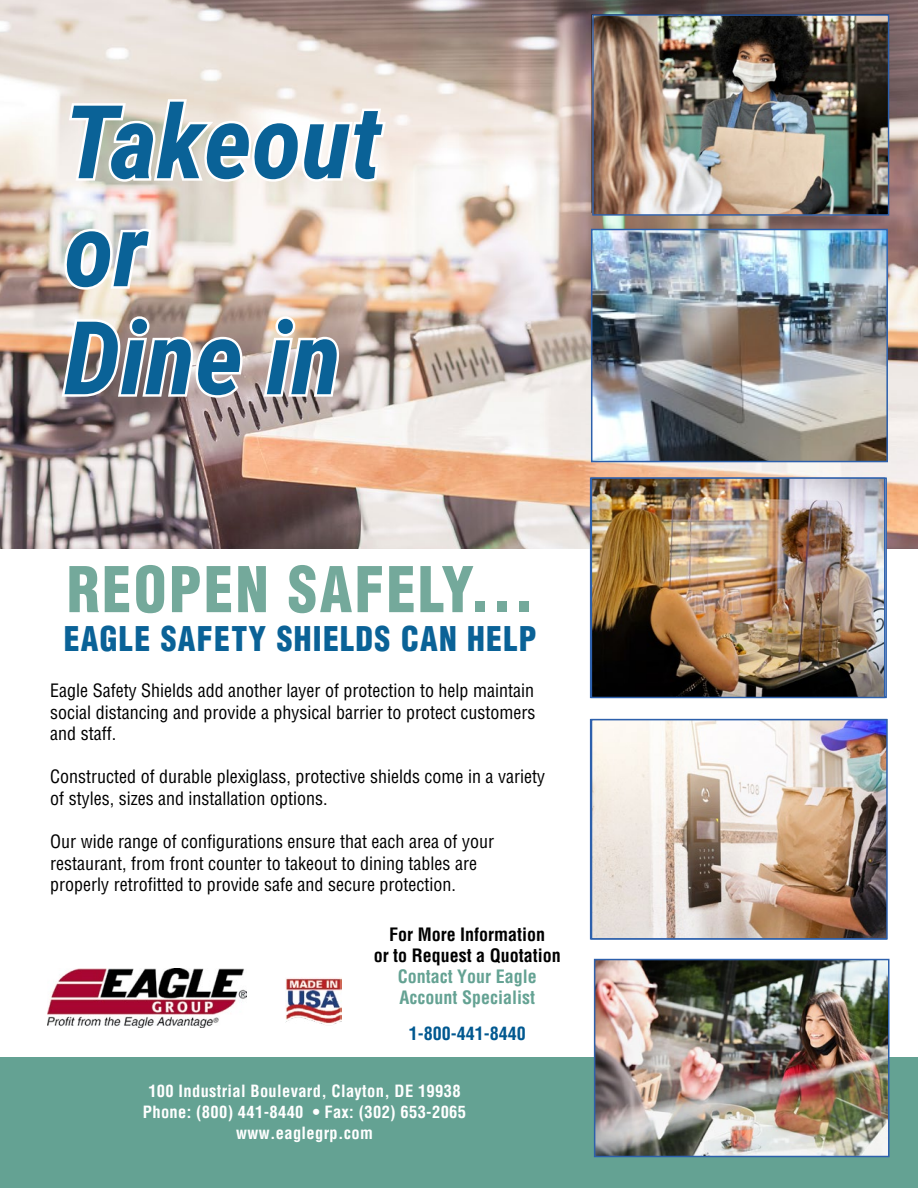
<style>
.page{position:relative;width:918px;height:1188px;background:#fff}
.page>*{position:absolute;margin:0;border:0;box-sizing:border-box;transform-origin:0 0}
.t1{font:italic 700 102px/108px "Roboto Condensed";color:#0a6297}
.t2{font:900 condensed 61.5px "Helvetica";letter-spacing:.04em;color:#74a99b;scale:.96 1}
.t3{font:900 condensed 33.3px "Helvetica";letter-spacing:.04em;color:#0a6297;scale:.96 1}
.t4{font:condensed 18px/21.6px "Helvetica";color:#000}
.t5{font:700 condensed 18px/21px "Helvetica";color:#000;text-align:center}
.t6{font:700 condensed 18px/21px "Helvetica";color:#64a293}
.t7{font:700 condensed 18px "Helvetica";color:#005890}
.t8{font:700 condensed 16.5px/21px "Helvetica";letter-spacing:.02em;color:#fff;text-align:center}
</style>
<div class="page">
<img style="left:0;top:0;width:918px;height:549px">
<svg style="left:59px;top:0;width:330px;height:401px"></svg>
<div style="left:0;top:1057px;width:918px;height:131px;background:#64a293"></div>
<img style="left:47px;top:968px;width:200px;height:60px">
<img style="left:594px;top:232px;width:291px;height:227px">
<div style="left:591px;top:229px;width:297px;height:233px;border:2px solid #2d60ac"></div>
<img style="left:286px;top:977px;width:56px;height:48px">
<img style="left:594px;top:722px;width:291px;height:215px">
<div style="left:591px;top:719px;width:297px;height:221px;border:2px solid #2d60ac"></div>
<img style="left:593px;top:479px;width:290px;height:217px">
<div style="left:591px;top:477px;width:294px;height:221px;border:1px solid #2d60ac"></div>
<img style="left:594px;top:16px;width:293px;height:198px">
<div style="left:592px;top:14px;width:297px;height:202px;border:1px solid #2d60ac"></div>
<img style="left:597px;top:962px;width:290px;height:192px">
<div style="left:594px;top:959px;width:296px;height:198px;border:2px solid #2d60ac"></div>
<h1 class="t1" style="left:64px;top:84px;width:319px">Takeout or<br>Dine in</h1>
<h2 class="t2" style="left:67px;top:551px;width:487px">REOPEN SAFELY...</h2>
<h3 class="t3" style="left:64px;top:618px;width:494px">EAGLE SAFETY SHIELDS CAN HELP</h3>
<p class="t4" style="left:50px;top:679px;width:487px;text-align:justify">Eagle Safety Shields add another layer of protection to help maintain social distancing and provide a physical barrier to protect customers and staff.</p>
<p class="t4" style="left:50px;top:766px;width:496px">Constructed of durable plexiglass, protective shields come in a variety of styles, sizes and installation options.</p>
<p class="t4" style="left:50px;top:830px;width:445px">Our wide range of configurations ensure that each area of your restaurant, from front counter to takeout to dining tables are properly retrofitted to provide safe and secure protection.</p>
<p class="t5" style="left:374px;top:924px;width:189px">For More Information<br>or to Request a Quotation</p>
<p class="t6" style="left:398px;top:966px;width:141px">Contact Your Eagle<br>Account Specialist</p>
<p class="t7" style="left:409px;top:1023px;width:118px">1-800-441-8440</p>
<p class="t8" style="left:143px;top:1080px;width:325px">100 Industrial Boulevard, Clayton, DE 19938<br>Phone: (800) 441-8440 • Fax: (302) 653-2065 www.eaglegrp.com</p>
</div>
